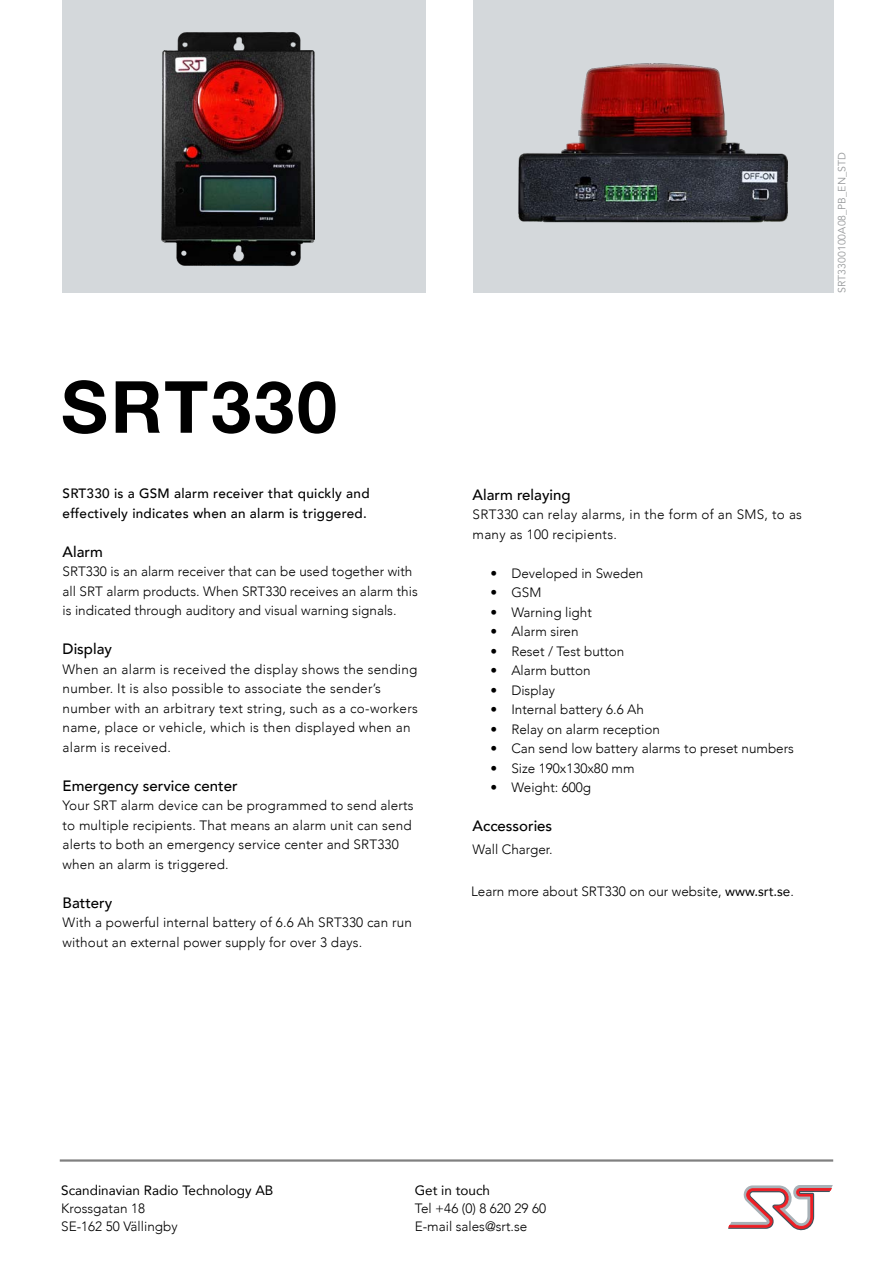
<style>
.page{position:relative;width:893px;height:1263px;background:#fff}
.page>*{position:absolute;margin:0;border:0;box-sizing:border-box;transform-origin:0 0}
.t1{font:700 72px "Helvetica Neue";letter-spacing:.04em;color:#000}
.t2{font:500 15px "Avenir";color:#000}
.t3{font:300 13.5px/19.5px "Avenir";letter-spacing:.01em;color:#000}
.t4{font:500 13.5px/19.5px "Avenir";letter-spacing:.02em;color:#000}
.t5{font:13.5px "Avenir";color:#000}
.t6{font:10.5px "Avenir";color:#97999b}
.s1{font-weight:400}
</style>
<div class="page">
<div style="left:63px;top:0;width:363px;height:293px;background:#d4d8db"></div>
<div style="left:473px;top:0;width:360px;height:293px;background:#d4d8db"></div>
<img style="left:161px;top:32px;width:153px;height:235px">
<img style="left:519px;top:63px;width:268px;height:159px">
<hr style="left:60px;top:1159px;width:773px;height:3px;background:#000101">
<svg style="left:728px;top:1185px;width:105px;height:46px"></svg>
<p class="t1" style="left:61px;top:351px;width:277px">SRT330</p>
<p class="t4" style="left:63px;top:483px;width:308px">SRT330 is a GSM alarm receiver that quickly and effectively indicates when an alarm is triggered.</p>
<p class="t2" style="left:63px;top:538px;width:42px">Alarm</p>
<p class="t3" style="left:63px;top:562px;width:357px">SRT330 is an alarm receiver that can be used together with all SRT alarm products. When SRT330 receives an alarm this is indicated through auditory and visual warning signals.</p>
<p class="t2" style="left:63px;top:636px;width:51px">Display</p>
<p class="t3" style="left:63px;top:659px;width:357px">When an alarm is received the display shows the sending number. It is also possible to associate the sender’s number with an arbitrary text string, such as a co-workers name, place or vehicle, which is then displayed when an alarm is received.</p>
<p class="t2" style="left:63px;top:772px;width:177px">Emergency service center</p>
<p class="t3" style="left:63px;top:796px;width:352px">Your SRT alarm device can be programmed to send alerts to multiple recipients. That means an alarm unit can send alerts to both an emergency service center and SRT330 when an alarm is triggered.</p>
<p class="t2" style="left:63px;top:889px;width:51px">Battery</p>
<p class="t3" style="left:63px;top:913px;width:351px">With a powerful internal battery of 6.6 Ah SRT330 can run without an external power supply for over 3 days.</p>
<p class="t6" style="left:836px;top:293px;width:142px;rotate:-90deg">SRT3300100A08_PB_EN_STD</p>
<p class="t2" style="left:473px;top:481px;width:100px">Alarm relaying</p>
<p class="t3" style="left:473px;top:505px;width:331px">SRT330 can relay alarms, in the form of an SMS, to as many as 100 recipients.</p>
<p class="t3" style="left:491px;top:563px;width:154px">• Developed in Sweden</p>
<p class="t3" style="left:491px;top:583px;width:52px">• GSM</p>
<p class="t3" style="left:491px;top:602px;width:103px">• Warning light</p>
<p class="t3" style="left:491px;top:622px;width:90px">• Alarm siren</p>
<p class="t3" style="left:491px;top:641px;width:135px">• Reset / Test button</p>
<p class="t3" style="left:491px;top:661px;width:102px">• Alarm button</p>
<p class="t3" style="left:491px;top:680px;width:66px">• Display</p>
<p class="t3" style="left:491px;top:700px;width:155px">• Internal battery 6.6 Ah</p>
<p class="t3" style="left:491px;top:719px;width:171px">• Relay on alarm reception</p>
<p class="t3" style="left:491px;top:739px;width:305px">• Can send low battery alarms to preset numbers</p>
<p class="t3" style="left:491px;top:758px;width:145px">• Size 190x130x80 mm</p>
<p class="t3" style="left:491px;top:778px;width:102px">• Weight: 600g</p>
<p class="t2" style="left:473px;top:813px;width:81px">Accessories</p>
<p class="t3" style="left:473px;top:839px;width:82px">Wall Charger.</p>
<p class="t3" style="left:471px;top:881px;width:324px">Learn more about SRT330 on our website, <span class="s1">www.srt.se</span>.</p>
<p class="t5" style="left:61px;top:1180px;width:214px">Scandinavian Radio Technology AB</p>
<p class="t3" style="left:61px;top:1200px;width:118px;line-height:18px">Krossgatan 18<br>SE-162 50 Vällingby</p>
<p class="t5" style="left:415px;top:1180px;width:77px">Get in touch</p>
<p class="t3" style="left:415px;top:1200px;width:133px;line-height:18px">Tel +46 (0) 8 620 29 60<br>E-mail sales@srt.se</p>
</div>
